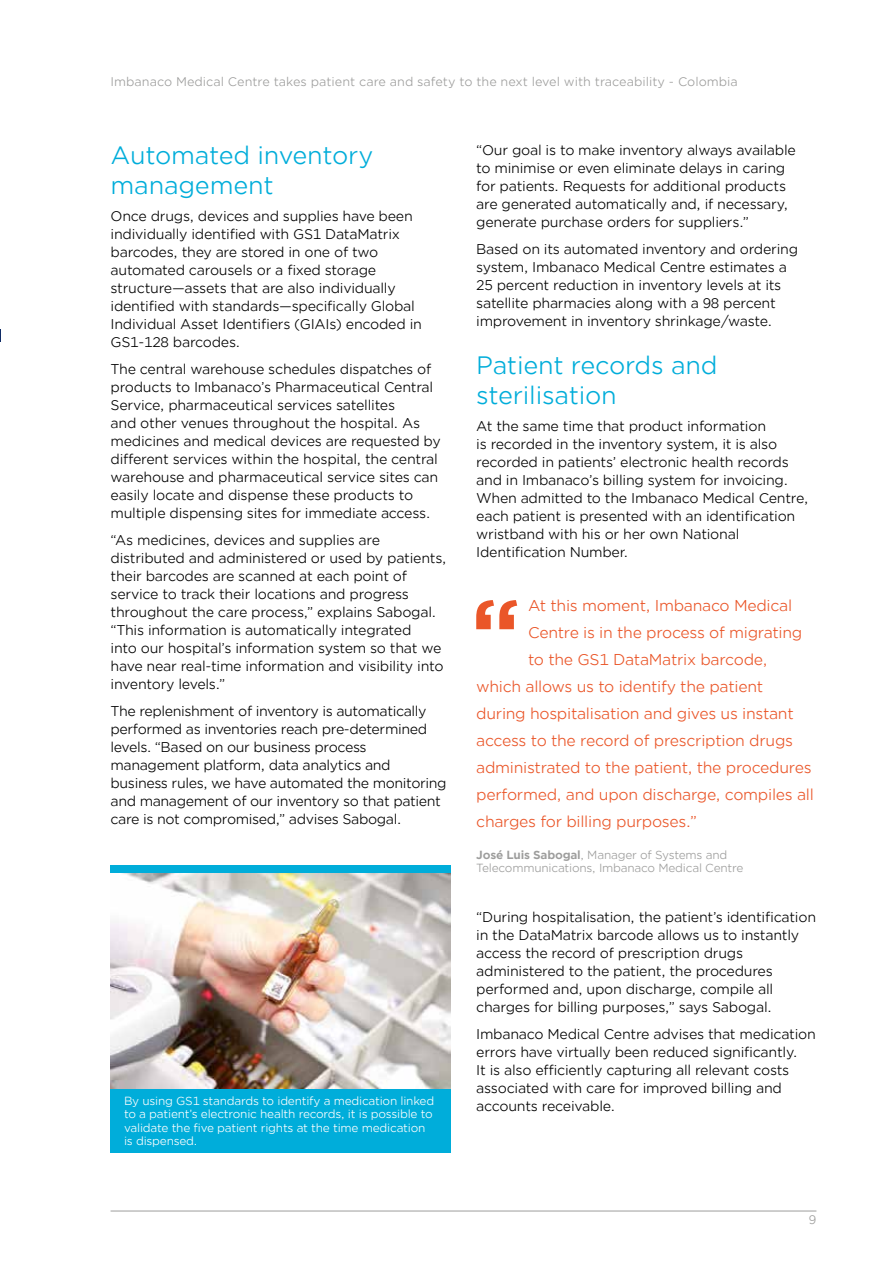
<style>
.page{position:relative;width:893px;height:1263px;background:#fff}
.page>*{position:absolute;margin:0;border:0;box-sizing:border-box;transform-origin:0 0}
.t1{font:700 89.25px "Gotham Office";color:#ea5629}
.t2{font:24px/30px "Gotham Office";letter-spacing:-.01em;color:#00adda}
.t3{font:15px "Gotham Office";letter-spacing:-.02em;color:#ea5629}
.t4{font:13.5px/18px "Gotham Office";letter-spacing:-.02em;color:#000}
.t5{font:12px "Gotham Office";color:#9d9d9c}
.t6{font:11.25px/13.5px "Gotham Office";letter-spacing:-.02em;color:#fff}
.t7{font:11.25px/13.5px "Gotham Office";letter-spacing:-.02em;color:#9d9d9c}
.s1{font-weight:700}
</style>
<div class="page">
<svg style="left:0;top:330px;width:1px;height:12px"></svg>
<div style="left:111px;top:865px;width:340px;height:9px;background:#00adda"></div>
<div style="left:111px;top:1089px;width:340px;height:63px;background:#00adda"></div>
<img style="left:111px;top:874px;width:340px;height:215px">
<hr style="left:111px;top:1210px;width:705px;height:1px;background:#9d9d9c">
<p class="t5" style="left:111px;top:73px;width:629px">Imbanaco Medical Centre takes patient care and safety to the next level with traceability - Colombia</p>
<h2 class="t2" style="left:111px;top:139px;width:264px">Automated inventory management</h2>
<p class="t4" style="left:111px;top:206px;width:313px">Once drugs, devices and supplies have been individually identified with GS1 DataMatrix barcodes, they are stored in one of two automated carousels or a fixed storage structure—assets that are also individually identified with standards—specifically Global Individual Asset Identifiers (GIAIs) encoded in GS1-128 barcodes.</p>
<p class="t4" style="left:111px;top:359px;width:332px">The central warehouse schedules dispatches of products to Imbanaco’s Pharmaceutical Central Service, pharmaceutical services satellites<br>and other venues throughout the hospital. As medicines and medical devices are requested by different services within the hospital, the central warehouse and pharmaceutical service sites can easily locate and dispense these products to multiple dispensing sites for immediate access.</p>
<p class="t4" style="left:111px;top:530px;width:337px">“As medicines, devices and supplies are distributed and administered or used by patients, their barcodes are scanned at each point of service to track their locations and progress throughout the care process,” explains Sabogal. “This information is automatically integrated<br>into our hospital’s information system so that we have near real-time information and visibility into inventory levels.”</p>
<p class="t4" style="left:111px;top:701px;width:338px">The replenishment of inventory is automatically performed as inventories reach pre-determined levels. “Based on our business process management platform, data analytics and business rules, we have automated the monitoring and management of our inventory so that patient care is not compromised,” advises Sabogal.</p>
<p class="t6" style="left:124px;top:1093px;width:312px">By using GS1 standards to identify a medication linked to a patient’s electronic health records, it is possible to validate the five patient rights at the time medication is dispensed.</p>
<p class="t4" style="left:476px;top:141px;width:321px">“Our goal is to make inventory always available to minimise or even eliminate delays in caring for patients. Requests for additional products are generated automatically and, if necessary, generate purchase orders for suppliers.”</p>
<p class="t4" style="left:476px;top:240px;width:323px">Based on its automated inventory and ordering system, Imbanaco Medical Centre estimates a 25 percent reduction in inventory levels at its satellite pharmacies along with a 98 percent improvement in inventory shrinkage/waste.</p>
<h2 class="t2" style="left:476px;top:350px;width:243px">Patient records and sterilisation</h2>
<p class="t4" style="left:476px;top:417px;width:334px">At the same time that product information<br>is recorded in the inventory system, it is also recorded in patients’ electronic health records and in Imbanaco’s billing system for invoicing.<br>When admitted to the Imbanaco Medical Centre, each patient is presented with an identification wristband with his or her own National Identification Number.</p>
<h1 class="t1" style="left:470px;top:571px;width:52px">“</h1>
<p class="t3" style="left:528px;top:596px;width:266px">At this moment, Imbanaco Medical</p>
<p class="t3" style="left:528px;top:623px;width:276px">Centre is in the process of migrating</p>
<p class="t3" style="left:528px;top:650px;width:241px">to the GS1 DataMatrix barcode,</p>
<p class="t3" style="left:476px;top:677px;width:288px">which allows us to identify the patient</p>
<p class="t3" style="left:476px;top:704px;width:319px">during hospitalisation and gives us instant</p>
<p class="t3" style="left:476px;top:731px;width:318px">access to the record of prescription drugs</p>
<p class="t3" style="left:476px;top:758px;width:337px">administrated to the patient, the procedures</p>
<p class="t3" style="left:476px;top:785px;width:339px">performed, and upon discharge, compiles all</p>
<p class="t3" style="left:476px;top:812px;width:222px">charges for billing purposes.”</p>
<p class="t7" style="left:476px;top:848px;width:269px"><span class="s1">José Luis Sabogal</span>, Manager of Systems and<br>Telecommunications, Imbanaco Medical Centre</p>
<p class="t4" style="left:476px;top:908px;width:341px">“During hospitalisation, the patient’s identification in the DataMatrix barcode allows us to instantly access the record of prescription drugs administered to the patient, the procedures performed and, upon discharge, compile all charges for billing purposes,” says Sabogal.</p>
<p class="t4" style="left:476px;top:1025px;width:341px">Imbanaco Medical Centre advises that medication errors have virtually been reduced significantly.<br>It is also efficiently capturing all relevant costs associated with care for improved billing and accounts receivable.</p>
<p class="t5" style="left:809px;top:1212px;width:9px">9</p>
</div>
